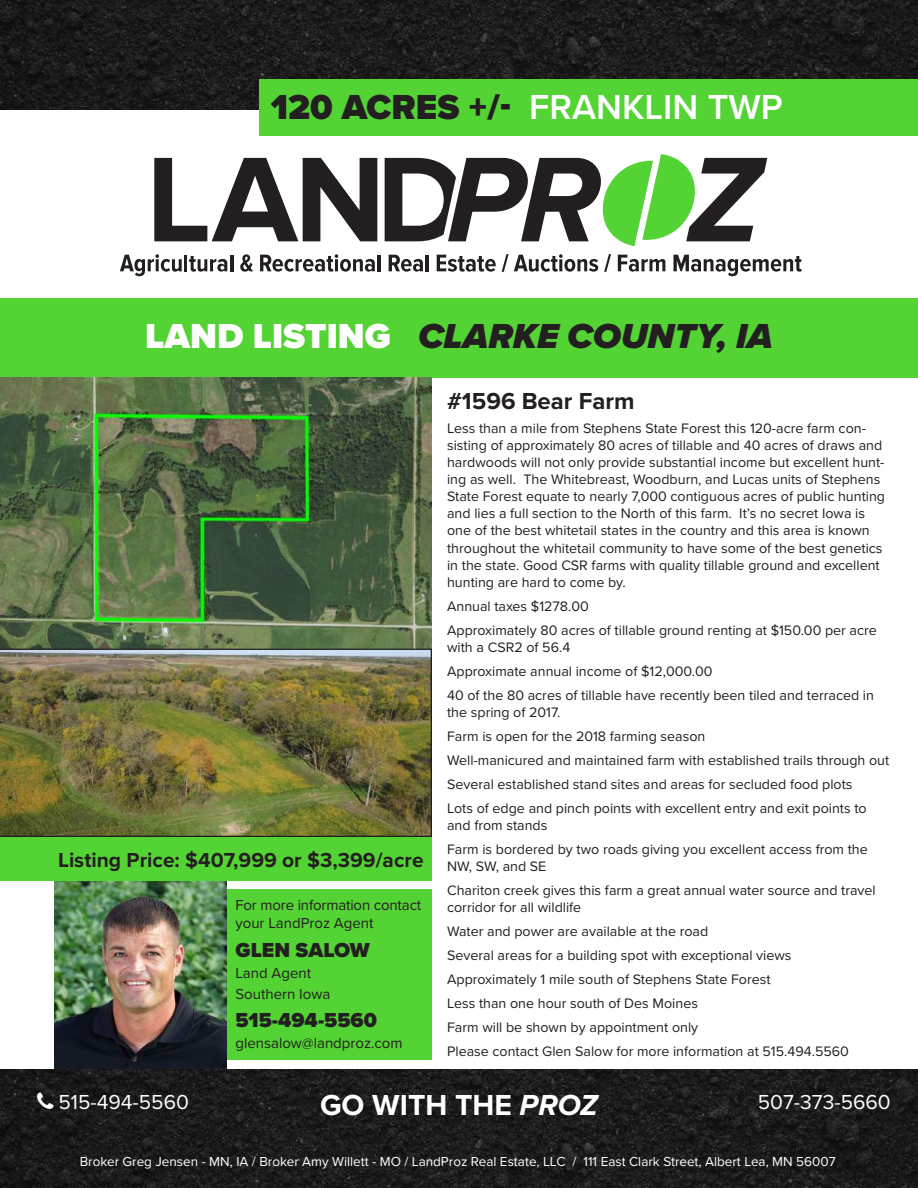
<style>
.page{position:relative;width:918px;height:1188px;background:#fff}
.page>*{position:absolute;margin:0;border:0;box-sizing:border-box;transform-origin:0 0}
.t1{font:italic 900 36px "Proxima Nova";color:#231f20}
.t2{font:900 36px "Proxima Nova";color:#231f20}
.t3{font:700 30px "Proxima Nova";color:#fff}
.t4{font:700 24px "Proxima Nova";color:#231f20}
.t5{font:700 21px "Proxima Nova";color:#231f20}
.t6{font:21px "Proxima Nova";color:#fff}
.t7{font:900 21px "Proxima Nova";color:#231f20}
.t8{font:15px/18px "Proxima Nova";color:#231f20}
.t9{font:14.25px/24px "Proxima Nova";color:#231f20}
.t10{font:13.5px "Proxima Nova";color:#fff}
.s1{font-weight:600;color:#fff}
.s2{font-style:normal;color:#fff}
.s3{font-style:italic}
</style>
<div class="page">
<div style="left:221px;top:889px;width:211px;height:170px;background:#54d335"></div>
<img style="left:54px;top:881px;width:173px;height:188px">
<img style="left:0;top:1069px;width:918px;height:119px">
<svg style="left:154px;top:158px;width:223px;height:83px"></svg>
<svg style="left:385px;top:154px;width:382px;height:92px"></svg>
<div style="left:0;top:298px;width:918px;height:79px;background:#54d335"></div>
<svg style="left:120px;top:254px;width:62px;height:22px"></svg>
<hr style="left:184px;top:255px;width:3px;height:16px;background:#231f20">
<svg style="left:189px;top:256px;width:38px;height:16px"></svg>
<hr style="left:230px;top:255px;width:3px;height:16px;background:#231f20">
<svg style="left:240px;top:254px;width:13px;height:18px"></svg>
<svg style="left:260px;top:254px;width:115px;height:18px"></svg>
<hr style="left:378px;top:255px;width:3px;height:16px;background:#231f20">
<svg style="left:389px;top:255px;width:34px;height:17px"></svg>
<hr style="left:426px;top:255px;width:3px;height:16px;background:#231f20">
<svg style="left:437px;top:255px;width:59px;height:17px"></svg>
<svg style="left:502px;top:254px;width:96px;height:18px"></svg>
<svg style="left:604px;top:254px;width:7px;height:18px"></svg>
<svg style="left:618px;top:255px;width:47px;height:17px"></svg>
<svg style="left:673px;top:255px;width:129px;height:21px"></svg>
<img style="left:0;top:0;width:918px;height:110px">
<div style="left:260px;top:79px;width:658px;height:57px;background:#54d335"></div>
<div style="left:0;top:837px;width:432px;height:44px;background:#54d335"></div>
<img style="left:0;top:377px;width:432px;height:272px">
<img style="left:0;top:649px;width:432px;height:188px">
<svg style="left:37px;top:1093px;width:17px;height:16px"></svg>
<h1 class="t2" style="left:271px;top:85px;width:514px">120 ACRES +/- <span class="s1">FRANKLIN TWP</span></h1>
<h1 class="t1" style="left:145px;top:314px;width:629px"><span class="s2">LAND LISTING</span> CLARKE COUNTY, IA</h1>
<h3 class="t5" style="left:58px;top:848px;width:367px">Listing Price: $407,999 or $3,399/acre</h3>
<p class="t8" style="left:235px;top:897px;width:187px">For more information contact your LandProz Agent</p>
<h3 class="t7" style="left:235px;top:937px;width:136px">GLEN SALOW</h3>
<p class="t8" style="left:235px;top:963px;width:96px;line-height:21px">Land Agent<br>Southern Iowa</p>
<h3 class="t7" style="left:235px;top:1008px;width:143px">515-494-5560</h3>
<p class="t8" style="left:235px;top:1035px;width:169px">glensalow@landproz.com</p>
<h3 class="t4" style="left:447px;top:387px;width:189px">#1596 Bear Farm</h3>
<p class="t9" style="left:447px;top:420px;width:440px;line-height:17.1px">Less than a mile from Stephens State Forest this 120-acre farm con&shy;sisting of approximately 80 acres of tillable and 40 acres of draws and hardwoods will not only provide substantial income but excellent hunt&shy;ing as well. The Whitebreast, Woodburn, and Lucas units of Stephens State Forest equate to nearly 7,000 contiguous acres of public hunting and lies a full section to the North of this farm. It’s no secret Iowa is one of the best whitetail states in the country and this area is known throughout the whitetail community to have some of the best genetics in the state. Good CSR farms with quality tillable ground and excellent hunting are hard to come by.</p>
<p class="t9" style="left:447px;top:594px;width:431px">Annual taxes $1278.00<br>Approximately 80 acres of tillable ground renting at $150.00 per acre</p>
<p class="t9" style="left:447px;top:635px;width:428px">with a CSR2 of 56.4<br>Approximate annual income of $12,000.00<br>40 of the 80 acres of tillable have recently been tiled and terraced in</p>
<p class="t9" style="left:447px;top:700px;width:444px">the spring of 2017.<br>Farm is open for the 2018 farming season<br>Well-manicured and maintained farm with established trails through out Several established stand sites and areas for secluded food plots<br>Lots of edge and pinch points with excellent entry and exit points to</p>
<p class="t9" style="left:447px;top:814px;width:422px">and from stands<br>Farm is bordered by two roads giving you excellent access from the</p>
<p class="t9" style="left:447px;top:855px;width:430px">NW, SW, and SE<br>Chariton creek gives this farm a great annual water source and travel</p>
<p class="t9" style="left:447px;top:896px;width:403px">corridor for all wildlife<br>Water and power are available at the road<br>Several areas for a building spot with exceptional views Approximately 1 mile south of Stephens State Forest<br>Less than one hour south of Des Moines<br>Farm will be shown by appointment only<br>Please contact Glen Salow for more information at 515.494.5560</p>
<h2 class="t3" style="left:320px;top:1087px;width:279px">GO WITH THE <span class="s3">PROZ</span></h2>
<h3 class="t6" style="left:59px;top:1090px;width:132px">515-494-5560</h3>
<h3 class="t6" style="left:758px;top:1090px;width:134px">507-373-5660</h3>
<p class="t10" style="left:80px;top:1154px;width:757px">Broker Greg Jensen - MN, IA / Broker Amy Willett - MO / LandProz Real Estate, LLC / 111 East Clark Street, Albert Lea, MN 56007</p>
</div>
